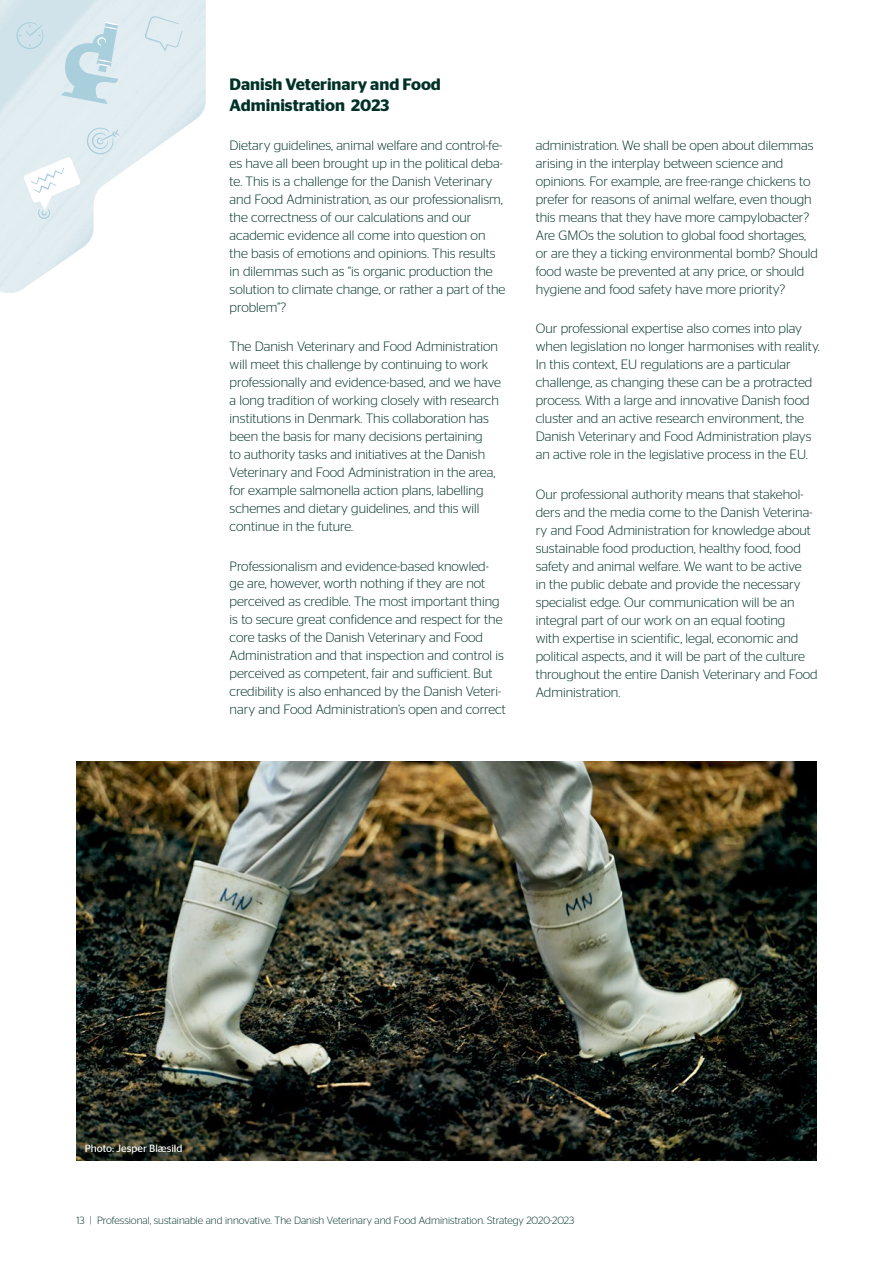
<style>
.page{position:relative;width:893px;height:1263px;background:#fff}
.page>*{position:absolute;margin:0;border:0;box-sizing:border-box;transform-origin:0 0}
.t1{font:600 16.5px/21px "Stag Sans";color:#003127}
.t2{font:300 13.5px/18px "Stag Sans";color:#003127}
.t3{font:300 10.5px "Stag Sans";color:#003127}
.t4{font:10.5px "Stag Sans";color:#fff}
</style>
<div class="page">
<img style="left:0;top:0;width:206px;height:293px">
<svg style="left:16px;top:22px;width:27px;height:27px"></svg>
<svg style="left:61px;top:22px;width:57px;height:82px;background:#c8dfe7"></svg>
<svg style="left:87px;top:127px;width:32px;height:28px"></svg>
<svg style="left:24px;top:157px;width:57px;height:62px"></svg>
<svg style="left:145px;top:16px;width:38px;height:36px"></svg>
<img style="left:77px;top:762px;width:739px;height:399px">
<p class="t1" style="left:230px;top:73px;width:213px">Danish Veterinary and Food<br>Administration 2023</p>
<p class="t2" style="left:230px;top:136px;width:277px">Dietary guidelines, animal welfare and control-fe&shy;es have all been brought up in the political deba&shy;te. This is a challenge for the Danish Veterinary and Food Administration, as our professionalism, the correctness of our calculations and our academic evidence all come into question on the basis of emotions and opinions. This results in dilemmas such as “is organic production the solution to climate change, or rather a part of the problem”?</p>
<p class="t2" style="left:230px;top:337px;width:273px">The Danish Veterinary and Food Administration will meet this challenge by continuing to work professionally and evidence-based, and we have a long tradition of working closely with research institutions in Denmark. This collaboration has been the basis for many decisions pertaining<br>to authority tasks and initiatives at the Danish Veterinary and Food Administration in the area, for example salmonella action plans, labelling schemes and dietary guidelines, and this will continue in the future.</p>
<p class="t2" style="left:230px;top:557px;width:278px">Professionalism and evidence-based knowled&shy;ge are, however, worth nothing if they are not perceived as credible. The most important thing is to secure great confidence and respect for the core tasks of the Danish Veterinary and Food Administration and that inspection and control is perceived as competent, fair and sufficient. But credibility is also enhanced by the Danish Veteri&shy;nary and Food Administration’s open and correct</p>
<p class="t2" style="left:536px;top:136px;width:284px">administration. We shall be open about dilemmas arising in the interplay between science and opinions. For example, are free-range chickens to prefer for reasons of animal welfare, even though this means that they have more campylobacter?<br>Are GMOs the solution to global food shortages, or are they a ticking environmental bomb? Should food waste be prevented at any price, or should hygiene and food safety have more priority?</p>
<p class="t2" style="left:536px;top:319px;width:286px">Our professional expertise also comes into play when legislation no longer harmonises with reality.<br>In this context, EU regulations are a particular challenge, as changing these can be a protracted process. With a large and innovative Danish food cluster and an active research environment, the Danish Veterinary and Food Administration plays an active role in the legislative process in the EU.</p>
<p class="t2" style="left:536px;top:485px;width:283px">Our professional authority means that stakehol&shy;ders and the media come to the Danish Veterina&shy;ry and Food Administration for knowledge about sustainable food production, healthy food, food safety and animal welfare. We want to be active<br>in the public debate and provide the necessary specialist edge. Our communication will be an integral part of our work on an equal footing<br>with expertise in scientific, legal, economic and political aspects, and it will be part of the culture throughout the entire Danish Veterinary and Food Administration.</p>
<p class="t4" style="left:85px;top:1142px;width:99px">Photo: Jesper Blæsild</p>
<p class="t3" style="left:77px;top:1215px;width:499px">13 | Professional, sustainable and innovative. The Danish Veterinary and Food Administration. Strategy 2020-2023</p>
</div>
